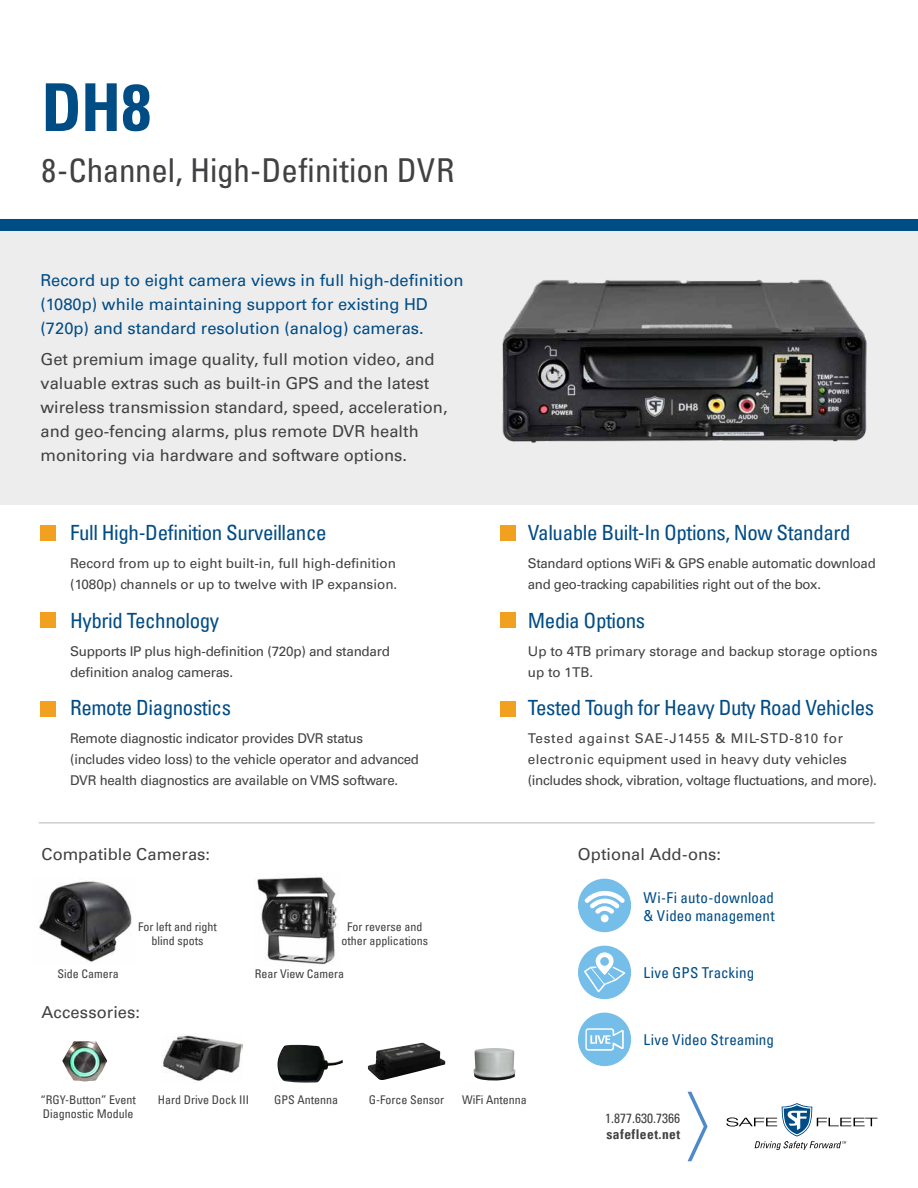
<style>
.page{position:relative;width:918px;height:1188px;background:#fff}
.page>*{position:absolute;margin:0;border:0;box-sizing:border-box;transform-origin:0 0}
.t1{font:700 condensed 66px "Univers LT Pro";color:#004c85}
.t2{font:condensed 33px "Univers LT Pro";letter-spacing:-.005em;color:#414042}
.t3{font:condensed 21px "Univers LT Pro";letter-spacing:-.02em;color:#004c85}
.t4{font:16.5px/24px "Univers LT Pro 55 Roman";color:#414042}
.t5{font:16.5px/24px "Univers LT Pro 55 Roman";color:#004c85}
.t6{font:condensed 15px/18px "Univers LT Pro";letter-spacing:.01em;color:#004c85}
.t7{font:13.5px/21px "Univers LT Pro 55 Roman";letter-spacing:-.02em;color:#414042}
.t8{font:13.5px/21px "Univers LT Pro 55 Roman";color:#414042}
.t9{font:condensed 13.5px "Univers LT Pro";color:#414042}
.t10{font:700 condensed 13.5px "Univers LT Pro";letter-spacing:.035em;color:#414042}
.t11{font:condensed 12px/14.4px "Univers LT Pro";color:#414042;text-align:center}
</style>
<div class="page">
<svg style="left:726px;top:1103px;width:152px;height:47px"></svg>
<svg style="left:688px;top:1092px;width:20px;height:69px"></svg>
<div style="left:0;top:229px;width:918px;height:275px;background:#ededee"></div>
<div style="left:0;top:219px;width:918px;height:12px;background:#004c85"></div>
<div style="left:40px;top:525px;width:16px;height:15px;background:#f1a01f"></div>
<div style="left:500px;top:525px;width:15px;height:15px;background:#f1a01f"></div>
<div style="left:500px;top:613px;width:15px;height:15px;background:#f1a01f"></div>
<div style="left:40px;top:613px;width:16px;height:15px;background:#f1a01f"></div>
<div style="left:40px;top:701px;width:16px;height:15px;background:#f1a01f"></div>
<div style="left:500px;top:701px;width:15px;height:15px;background:#f1a01f"></div>
<img style="left:62px;top:1041px;width:45px;height:40px">
<img style="left:162px;top:1035px;width:81px;height:46px">
<img style="left:368px;top:1043px;width:77px;height:37px">
<img style="left:502px;top:279px;width:365px;height:164px">
<hr style="left:39px;top:822px;width:836px;height:1px;background:#bcbec0">
<div style="left:578px;top:946px;width:53px;height:53px;background:#75bee9;border-radius:50%"></div>
<svg style="left:584px;top:952px;width:42px;height:41px"></svg>
<div style="left:600px;top:957px;width:9px;height:9px;background:#75bee9;border-radius:50%"></div>
<div style="left:578px;top:879px;width:53px;height:53px;background:#75bee9;border-radius:50%"></div>
<div style="left:578px;top:1013px;width:53px;height:53px;background:#75bee9;border-radius:50%"></div>
<svg style="left:585px;top:1028px;width:39px;height:23px"></svg>
<div style="left:601px;top:914px;width:8px;height:8px;background:#fff;border-radius:50%"></div>
<svg style="left:584px;top:891px;width:41px;height:23px"></svg>
<img style="left:278px;top:1045px;width:65px;height:38px">
<img style="left:473px;top:1048px;width:43px;height:33px">
<img style="left:257px;top:877px;width:81px;height:88px">
<img style="left:39px;top:881px;width:93px;height:81px">
<h1 class="t1" style="left:41px;top:67px;width:111px">DH8</h1>
<h2 class="t2" style="left:41px;top:149px;width:415px">8-Channel, High-Definition DVR</h2>
<p class="t5" style="left:40px;top:268px;width:425px">Record up to eight camera views in full high-definition (1080p) while maintaining support for existing HD (720p) and standard resolution (analog) cameras.</p>
<p class="t4" style="left:40px;top:346px;width:409px">Get premium image quality, full motion video, and valuable extras such as built-in GPS and the latest wireless transmission standard, speed, acceleration, and geo-fencing alarms, plus remote DVR health monitoring via hardware and software options.</p>
<h3 class="t3" style="left:70px;top:520px;width:258px">Full High-Definition Surveillance</h3>
<p class="t8" style="left:70px;top:552px;width:329px">Record from up to eight built-in, full high-definition (1080p) channels or up to twelve with IP expansion.</p>
<h3 class="t3" style="left:70px;top:607px;width:151px">Hybrid Technology</h3>
<p class="t7" style="left:70px;top:640px;width:321px">Supports IP plus high-definition (720p) and standard definition analog cameras.</p>
<h3 class="t3" style="left:70px;top:694px;width:162px">Remote Diagnostics</h3>
<p class="t7" style="left:70px;top:727px;width:350px">Remote diagnostic indicator provides DVR status (includes video loss) to the vehicle operator and advanced<br>DVR health diagnostics are available on VMS software.</p>
<p class="t4" style="left:41px;top:842px;width:170px">Compatible Cameras:</p>
<p class="t11" style="left:57px;top:966px;width:63px">Side Camera</p>
<p class="t11" style="left:138px;top:919px;width:80px">For left and right blind spots</p>
<p class="t4" style="left:41px;top:999px;width:100px">Accessories:</p>
<p class="t11" style="left:342px;top:919px;width:88px">For reverse and other applications</p>
<p class="t11" style="left:255px;top:966px;width:91px">Rear View Camera</p>
<h3 class="t3" style="left:528px;top:520px;width:324px">Valuable Built-In Options, Now Standard</h3>
<p class="t7" style="left:528px;top:552px;width:349px">Standard options WiFi &amp; GPS enable automatic download and geo-tracking capabilities right out of the box.</p>
<h3 class="t3" style="left:528px;top:607px;width:119px">Media Options</h3>
<p class="t8" style="left:528px;top:640px;width:351px">Up to 4TB primary storage and backup storage options up to 1TB.</p>
<h3 class="t3" style="left:528px;top:694px;width:348px">Tested Tough for Heavy Duty Road Vehicles</h3>
<p class="t8" style="left:528px;top:727px;width:351px">Tested against SAE-J1455 &amp; MIL-STD-810 for electronic equipment used in heavy duty vehicles (includes shock, vibration, voltage fluctuations, and more).</p>
<p class="t4" style="left:578px;top:842px;width:145px">Optional Add-ons:</p>
<p class="t6" style="left:644px;top:889px;width:132px">Wi-Fi auto-download &amp; Video management</p>
<p class="t6" style="left:644px;top:963px;width:112px">Live GPS Tracking</p>
<p class="t6" style="left:644px;top:1030px;width:132px">Live Video Streaming</p>
<p class="t11" style="left:40px;top:1092px;width:97px;text-align:left">“RGY-Button” Event<br>Diagnostic Module</p>
<p class="t11" style="left:462px;top:1092px;width:66px">WiFi Antenna</p>
<p class="t11" style="left:158px;top:1092px;width:93px">Hard Drive Dock III</p>
<p class="t11" style="left:274px;top:1092px;width:66px">GPS Antenna</p>
<p class="t11" style="left:369px;top:1092px;width:77px">G-Force Sensor</p>
<p class="t9" style="left:605px;top:1110px;width:76px">1.877.630.7366</p>
<p class="t10" style="left:606px;top:1126px;width:75px">safefleet.net</p>
</div>
